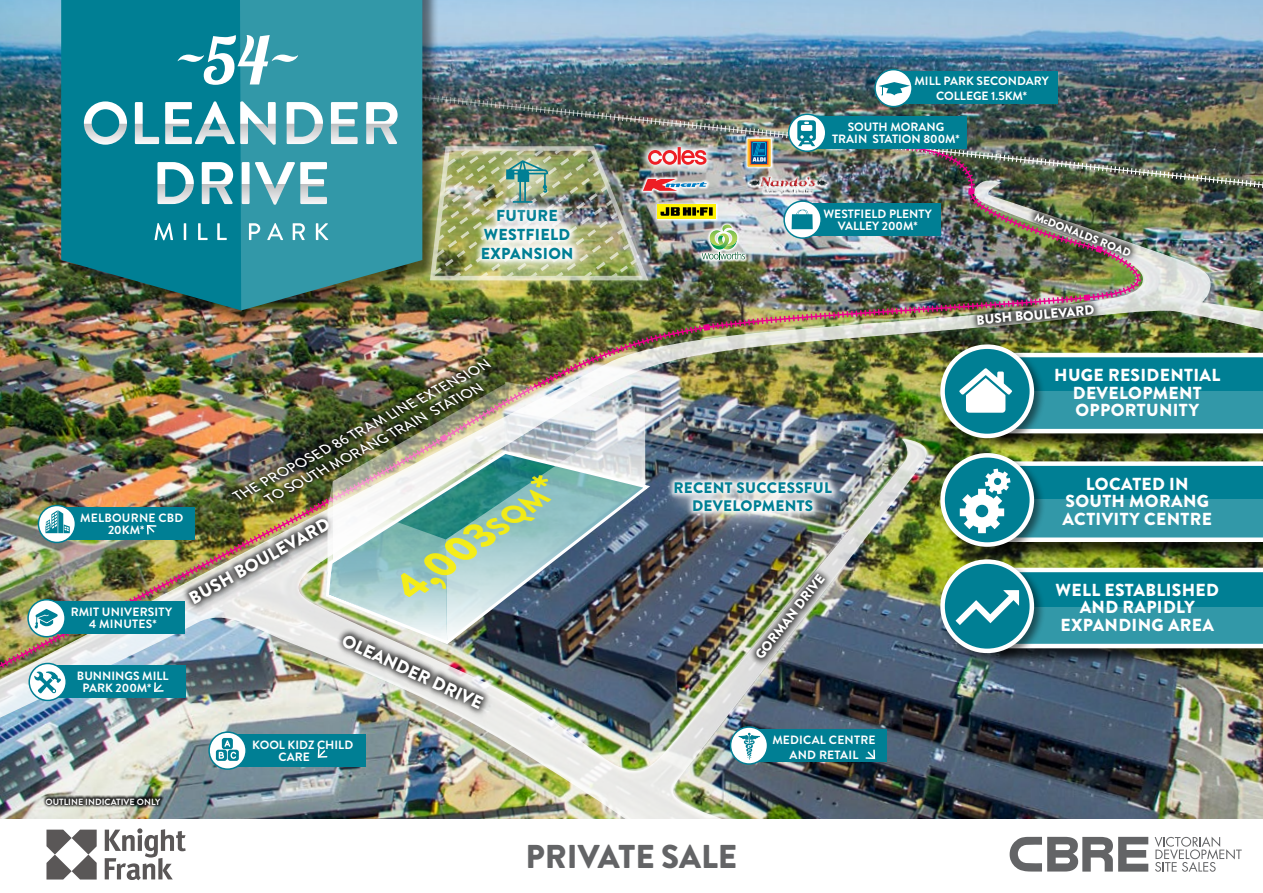
<style>
.page{position:relative;width:1263px;height:893px;background:#fff}
.page>*{position:absolute;margin:0;border:0;box-sizing:border-box;transform-origin:0 0}
.t1{font:66px "Lobster 1.4";color:#fff}
.t2{font:italic 900 41.4px "Brandon Grotesque";color:#fff200}
.t3{font:900 33px "Brandon Grotesque";color:#636466}
.t4{font:900 18px "Brandon Grotesque";color:#fff}
.t5{font:900 17.4px/17.4px "Brandon Grotesque";letter-spacing:.02em;color:#fff;text-align:center}
.t6{font:900 15.9px/19px "Brandon Grotesque";letter-spacing:.02em;color:#007f94;text-align:center}
.t7{font:900 15.3px/18.3px "Brandon Grotesque";letter-spacing:.02em;color:#007f94;text-align:center}
.t8{font:italic 500 14.25px/17.1px "Brandon Grotesque";color:#fff}
.t9{font:900 13.5px "Brandon Grotesque";color:#fff}
.t10{font:700 12px/12px "Brandon Grotesque";color:#fff;text-align:center}
.t11{font:700 12px/12px "Brandon Grotesque";letter-spacing:.02em;color:#fff;text-align:center}
.t12{font:900 11.25px "Brandon Grotesque";color:#fff}
.t13{font:700 9px "Brandon Grotesque";color:#fff}
.s1{font-size:28.95px}
.s2{font-style:inherit}
</style>
<div class="page">
<svg style="left:1010px;top:837px;width:138px;height:35px"></svg>
<svg style="left:1154px;top:837px;width:88px;height:35px"></svg>
<img style="left:0;top:0;width:1263px;height:141px">
<svg style="left:46px;top:830px;width:51px;height:49px"></svg>
<svg style="left:105px;top:828px;width:81px;height:52px"></svg>
<img style="left:0;top:674px;width:1263px;height:145px">
<div style="left:874px;top:69px;width:39px;height:38px;border:2px solid #007f94;border-radius:50%"></div>
<img style="left:440px;top:73px;width:823px;height:28px">
<div style="left:219px;top:734px;width:146px;height:32px;background:#007f94"></div>
<svg style="left:317px;top:748px;width:11px;height:10px"></svg>
<svg style="left:209px;top:732px;width:37px;height:37px"></svg>
<div style="left:208px;top:731px;width:39px;height:39px;border:2px solid #007f94;border-radius:50%"></div>
<div style="left:39px;top:666px;width:146px;height:32px;background:#007f94"></div>
<svg style="left:29px;top:663px;width:37px;height:37px"></svg>
<div style="left:28px;top:663px;width:39px;height:38px;border:2px solid #007f94;border-radius:50%"></div>
<svg style="left:34px;top:670px;width:27px;height:23px"></svg>
<div style="left:61px;top:0;width:179px;height:146px;background:#007f94"></div>
<div style="left:240px;top:0;width:182px;height:101px;background:#3298a8"></div>
<div style="left:42px;top:795px;width:122px;height:13px;background:#000;opacity:.8"></div>
<img style="left:0;top:146px;width:84px;height:523px">
<svg style="left:216px;top:738px;width:23px;height:23px"></svg>
<div style="left:740px;top:729px;width:146px;height:32px;background:#007f94"></div>
<svg style="left:730px;top:727px;width:37px;height:37px"></svg>
<div style="left:730px;top:726px;width:38px;height:39px;border:2px solid #007f94;border-radius:50%"></div>
<svg style="left:738px;top:732px;width:22px;height:28px"></svg>
<svg style="left:865px;top:749px;width:11px;height:11px"></svg>
<div style="left:38px;top:602px;width:146px;height:32px;background:#007f94"></div>
<div style="left:28px;top:600px;width:37px;height:37px;background:#fff;border-radius:50%"></div>
<div style="left:27px;top:599px;width:39px;height:38px;border:2px solid #007f94;border-radius:50%"></div>
<svg style="left:35px;top:609px;width:23px;height:19px"></svg>
<img style="left:84px;top:101px;width:1179px;height:618px">
<h1 class="t1" style="left:174px;top:26px;width:124px">~54~</h1>
<h3 class="t6" style="left:481px;top:206px;width:94px">FUTURE<br>WESTFIELD<br>EXPANSION</h3>
<p class="t8" style="left:256px;top:477px;width:262px;text-indent:-27px;rotate:-28deg">THE PROPOSED 86 TRAM LINE EXTENSION<br>TO SOUTH MORANG TRAIN STATION</p>
<h2 class="t2" style="left:388px;top:566px;width:189px;rotate:-37deg">4,003<span class="s1">sqm</span><span class="s2">*</span></h2>
<p class="t11" style="left:108px;top:512px;width:77px;text-align:left;text-indent:-28px">MELBOURNE CBD<br>20KM*</p>
<h3 class="t4" style="left:184px;top:588px;width:159px;rotate:-29deg">BUSH BOULEVARD</h3>
<p class="t11" style="left:71px;top:606px;width:103px">RMIT UNIVERSITY<br>4 MINUTES*</p>
<p class="t10" style="left:83px;top:670px;width:88px;text-align:left;text-indent:-6px">BUNNINGS MILL<br>PARK 200M*</p>
<p class="t13" style="left:45px;top:795px;width:116px">OUTLINE INDICATIVE ONLY</p>
<h3 class="t4" style="left:348px;top:628px;width:155px;rotate:25deg">OLEANDER DRIVE</h3>
<p class="t10" style="left:279px;top:739px;width:76px;text-align:left;text-indent:-26px">KOOL KIDZ CHILD<br>CARE</p>
<p class="t10" style="left:914px;top:74px;width:136px;line-height:14.4px">MILL PARK SECONDARY<br>COLLEGE 1.5KM*</p>
<p class="t10" style="left:832px;top:121px;width:129px">SOUTH MORANG<br>TRAIN STATION 800M*</p>
<p class="t10" style="left:823px;top:208px;width:110px">WESTFIELD PLENTY<br>VALLEY 200M*</p>
<p class="t7" style="left:673px;top:479px;width:160px">RECENT SUCCESSFUL<br>DEVELOPMENTS</p>
<p class="t9" style="left:750px;top:651px;width:105px;rotate:-52deg">GORMAN DRIVE</p>
<p class="t12" style="left:1038px;top:209px;width:104px;rotate:21deg">McDONALDS ROAD</p>
<p class="t9" style="left:975px;top:310px;width:120px;rotate:-5deg">BUSH BOULEVARD</p>
<h3 class="t5" style="left:1054px;top:367px;width:168px">HUGE RESIDENTIAL<br>DEVELOPMENT<br>OPPORTUNITY</h3>
<h3 class="t5" style="left:1062px;top:475px;width:151px">LOCATED IN<br>SOUTH MORANG<br>ACTIVITY CENTRE</h3>
<h3 class="t5" style="left:1056px;top:582px;width:165px">WELL ESTABLISHED<br>AND RAPIDLY<br>EXPANDING AREA</h3>
<p class="t11" style="left:772px;top:732px;width:105px;line-height:15px">MEDICAL CENTRE<br>AND RETAIL</p>
<h3 class="t3" style="left:525px;top:833px;width:213px">PRIVATE SALE</h3>
</div>
